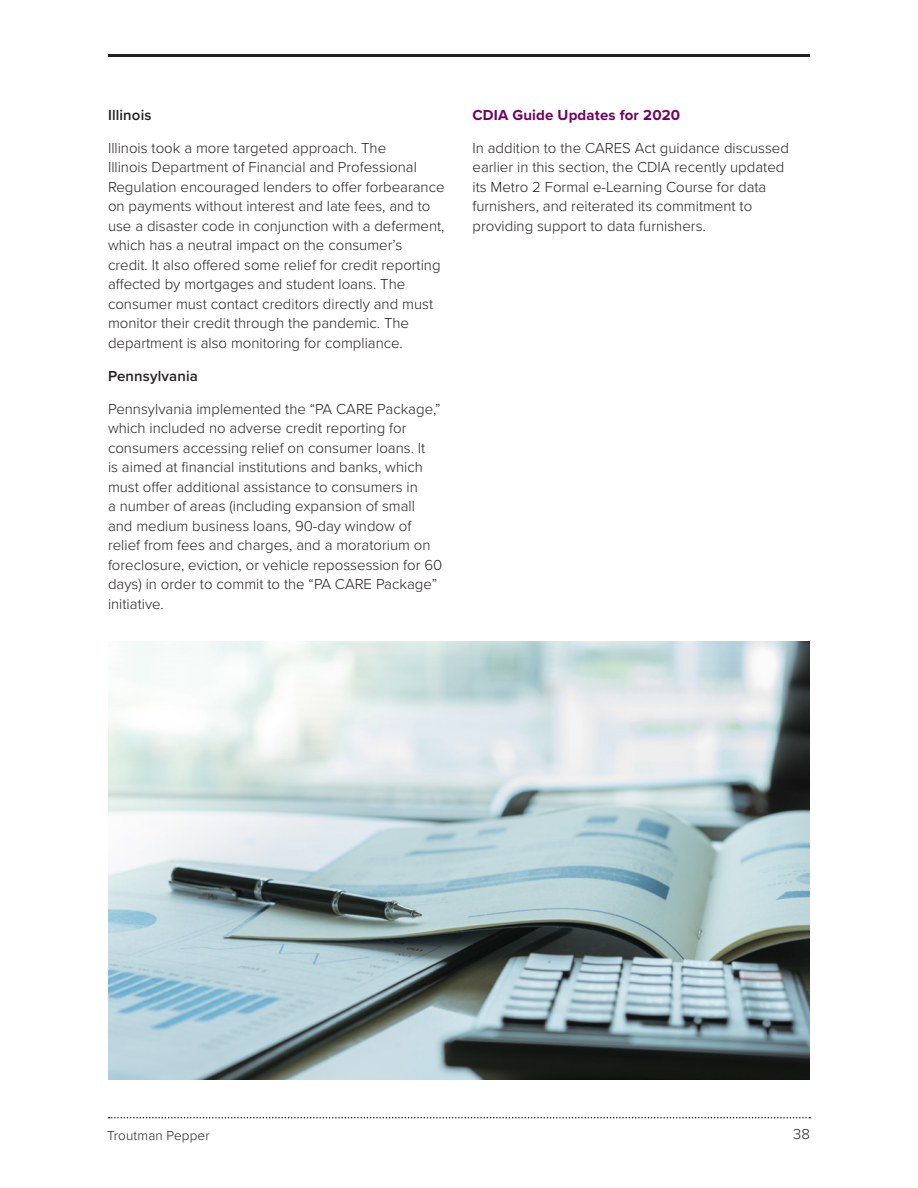
<style>
.page{position:relative;width:918px;height:1188px;background:#fff}
.page>*{position:absolute;margin:0;border:0;box-sizing:border-box;transform-origin:0 0}
.Body{font:300 15px/19.5px "Proxima Nova";color:#231f20}
.Subhead{font:700 15px "Proxima Nova";letter-spacing:.01em;color:#720062}
.Body-2{font:600 15px "Proxima Nova";letter-spacing:.01em;color:#231f20}
.t1{font:300 13.5px "Proxima Nova";letter-spacing:.01em;color:#231f20}
</style>
<div class="page">
<hr style="left:108px;top:54px;width:702px;height:3px;background:#231f20">
<svg style="left:109px;top:1117px;width:701px;height:1px"></svg>
<img style="left:108px;top:642px;width:702px;height:438px">
<p class="Body-2" style="left:108px;top:104px;width:45px">Illinois</p>
<p class="Body" style="left:108px;top:137px;width:338px">Illinois took a more targeted approach. The<br>Illinois Department of Financial and Professional Regulation encouraged lenders to offer forbearance on payments without interest and late fees, and to use a disaster code in conjunction with a deferment, which has a neutral impact on the consumer’s credit. It also offered some relief for credit reporting affected by mortgages and student loans. The consumer must contact creditors directly and must monitor their credit through the pandemic. The department is also monitoring for compliance.</p>
<p class="Body-2" style="left:108px;top:365px;width:91px">Pennsylvania</p>
<p class="Body" style="left:108px;top:398px;width:336px">Pennsylvania implemented the “PA CARE Package,” which included no adverse credit reporting for consumers accessing relief on consumer loans. It<br>is aimed at financial institutions and banks, which must offer additional assistance to consumers in<br>a number of areas (including expansion of small and medium business loans, 90-day window of relief from fees and charges, and a moratorium on foreclosure, eviction, or vehicle repossession for 60 days) in order to commit to the “PA CARE Package” initiative.</p>
<p class="Subhead" style="left:472px;top:104px;width:209px">CDIA Guide Updates for 2020</p>
<p class="Body" style="left:472px;top:137px;width:318px">In addition to the CARES Act guidance discussed earlier in this section, the CDIA recently updated its Metro 2 Formal e-Learning Course for data furnishers, and reiterated its commitment to providing support to data furnishers.</p>
<p class="t1" style="left:107px;top:1125px;width:104px">Troutman Pepper</p>
<p class="Body" style="left:793px;top:1123px;width:18px">38</p>
</div>
